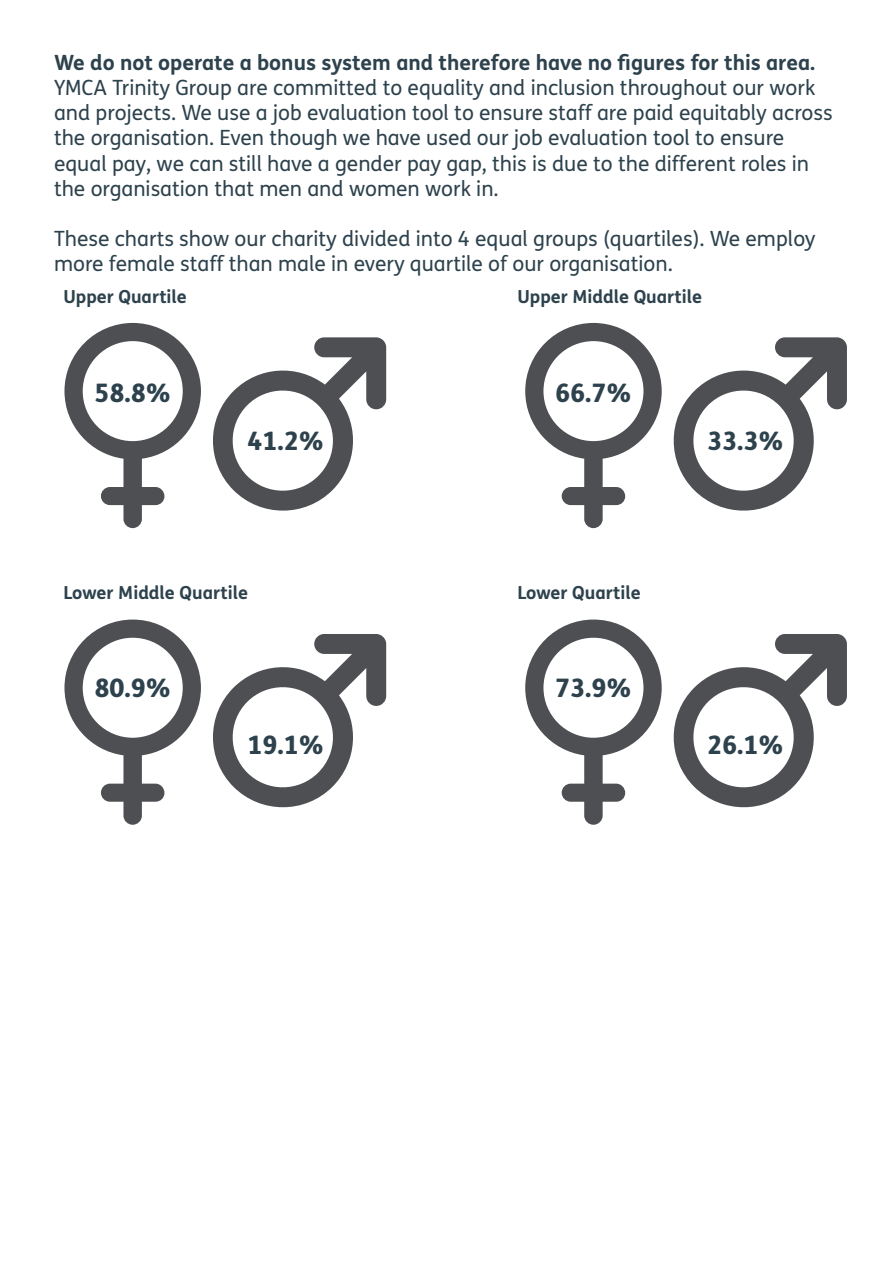
<style>
.page{position:relative;width:893px;height:1263px;background:#fff}
.page>*{position:absolute;margin:0;border:0;box-sizing:border-box;transform-origin:0 0}
.t1{font:800 25.5px "FS Me";color:#2d424d}
.t2{font:21px/25.2px "FS Me";color:#2d424d}
.t3{font:700 21px "FS Me";color:#2d424d}
.t4{font:700 18px "FS Me";color:#2d424d}
</style>
<div class="page">
<svg style="left:64px;top:323px;width:322px;height:205px"></svg>
<svg style="left:64px;top:619px;width:322px;height:206px"></svg>
<svg style="left:525px;top:323px;width:322px;height:205px"></svg>
<svg style="left:525px;top:619px;width:322px;height:206px"></svg>
<p class="t3" style="left:54px;top:46px;width:763px">We do not operate a bonus system and therefore have no figures for this area.</p>
<p class="t2" style="left:54px;top:75px;width:780px">YMCA Trinity Group are committed to equality and inclusion throughout our work and projects. We use a job evaluation tool to ensure staff are paid equitably across the organisation. Even though we have used our job evaluation tool to ensure equal pay, we can still have a gender pay gap, this is due to the different roles in the organisation that men and women work in.</p>
<p class="t2" style="left:54px;top:227px;width:763px">These charts show our charity divided into 4 equal groups (quartiles). We employ more female staff than male in every quartile of our organisation.</p>
<p class="t4" style="left:63px;top:283px;width:125px">Upper Quartile</p>
<p class="t4" style="left:517px;top:283px;width:186px">Upper Middle Quartile</p>
<p class="t1" style="left:95px;top:373px;width:78px">58.8%</p>
<p class="t1" style="left:555px;top:373px;width:78px">66.7%</p>
<p class="t1" style="left:247px;top:420px;width:78px">41.2%</p>
<p class="t1" style="left:707px;top:420px;width:78px">33.3%</p>
<p class="t4" style="left:63px;top:578px;width:186px">Lower Middle Quartile</p>
<p class="t4" style="left:517px;top:578px;width:125px">Lower Quartile</p>
<p class="t1" style="left:95px;top:668px;width:78px">80.9%</p>
<p class="t1" style="left:555px;top:668px;width:78px">73.9%</p>
<p class="t1" style="left:247px;top:724px;width:78px">19.1%</p>
<p class="t1" style="left:707px;top:724px;width:78px">26.1%</p>
</div>
